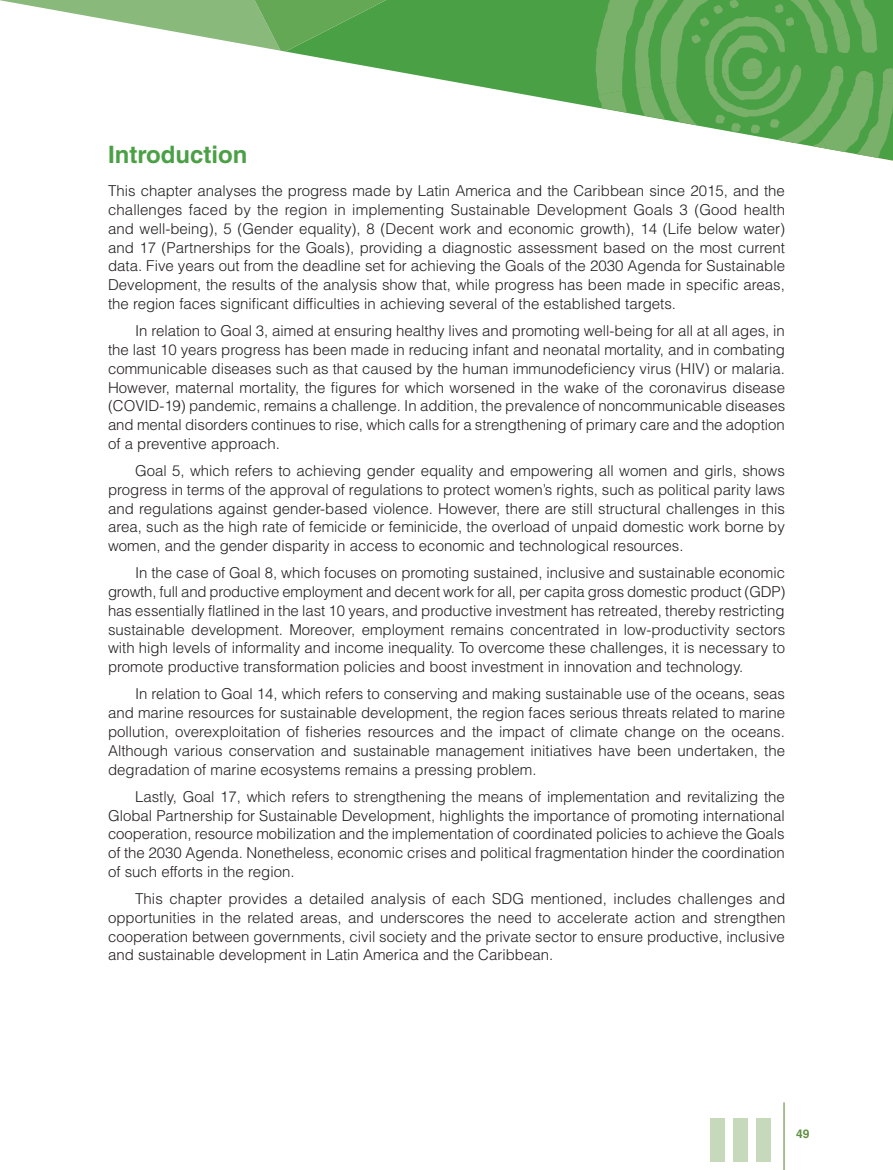
<style>
.page{position:relative;width:893px;height:1170px;background:#fff}
.page>*{position:absolute;margin:0;border:0;box-sizing:border-box;transform-origin:0 0}
.t1{font:900 60px "Helvetica LT Std";color:#c6d9bb}
._02_subtitulo_ABC{font:700 24px "Helvetica LT Std";color:#4aa045}
._06_texto{font:300 15px/18.8px "Helvetica LT Std";color:#231f20;text-align:justify}
._06_texto_primero{font:300 15px/18.8px "Helvetica LT Std";color:#231f20;text-align:justify}
.t2{font:700 12px "Helvetica LT Std";color:#619143}
</style>
<div class="page">
<svg style="left:0;top:0;width:893px;height:161px"></svg>
<hr style="left:783px;top:1102px;width:2px;height:67px;background:#619143">
<h1 class="_02_subtitulo_ABC" style="left:108px;top:140px;width:141px">Introduction</h1>
<p class="_06_texto_primero" style="left:108px;top:181px;width:679px">This chapter analyses the progress made by Latin America and the Caribbean since 2015, and the challenges faced by the region in implementing Sustainable Development Goals 3 (Good health and well-being), 5 (Gender equality), 8 (Decent work and economic growth), 14 (Life below water) and 17 (Partnerships for the Goals), providing a diagnostic assessment based on the most current data. Five years out from the deadline set for achieving the Goals of the 2030 Agenda for Sustainable Development, the results of the analysis show that, while progress has been made in specific areas, the region faces significant difficulties in achieving several of the established targets.</p>
<p class="_06_texto" style="left:108px;top:321px;width:679px;text-indent:27px">In relation to Goal 3, aimed at ensuring healthy lives and promoting well-being for all at all ages, in the last 10 years progress has been made in reducing infant and neonatal mortality, and in combating communicable diseases such as that caused by the human immunodeficiency virus (HIV) or malaria.<br>However, maternal mortality, the figures for which worsened in the wake of the coronavirus disease (COVID-19) pandemic, remains a challenge. In addition, the prevalence of noncommunicable diseases and mental disorders continues to rise, which calls for a strengthening of primary care and the adoption of a preventive approach.</p>
<p class="_06_texto" style="left:108px;top:461px;width:678px;text-indent:27px">Goal 5, which refers to achieving gender equality and empowering all women and girls, shows progress in terms of the approval of regulations to protect women’s rights, such as political parity laws and regulations against gender-based violence. However, there are still structural challenges in this area, such as the high rate of femicide or feminicide, the overload of unpaid domestic work borne by women, and the gender disparity in access to economic and technological resources.</p>
<p class="_06_texto" style="left:108px;top:563px;width:679px;text-indent:27px">In the case of Goal 8, which focuses on promoting sustained, inclusive and sustainable economic growth, full and productive employment and decent work for all, per capita gross domestic product (GDP) has essentially flatlined in the last 10 years, and productive investment has retreated, thereby restricting sustainable development. Moreover, employment remains concentrated in low-productivity sectors with high levels of informality and income inequality. To overcome these challenges, it is necessary to promote productive transformation policies and boost investment in innovation and technology.</p>
<p class="_06_texto" style="left:108px;top:684px;width:678px;text-indent:27px">In relation to Goal 14, which refers to conserving and making sustainable use of the oceans, seas and marine resources for sustainable development, the region faces serious threats related to marine pollution, overexploitation of fisheries resources and the impact of climate change on the oceans.<br>Although various conservation and sustainable management initiatives have been undertaken, the degradation of marine ecosystems remains a pressing problem.</p>
<p class="_06_texto" style="left:108px;top:786px;width:678px;text-indent:27px">Lastly, Goal 17, which refers to strengthening the means of implementation and revitalizing the Global Partnership for Sustainable Development, highlights the importance of promoting international cooperation, resource mobilization and the implementation of coordinated policies to achieve the Goals of the 2030 Agenda. Nonetheless, economic crises and political fragmentation hinder the coordination of such efforts in the region.</p>
<p class="_06_texto" style="left:108px;top:889px;width:679px;text-indent:27px">This chapter provides a detailed analysis of each SDG mentioned, includes challenges and opportunities in the related areas, and underscores the need to accelerate action and strengthen cooperation between governments, civil society and the private sector to ensure productive, inclusive and sustainable development in Latin America and the Caribbean.</p>
<p class="t1" style="left:705px;top:1100px;width:72px">III</p>
<p class="t2" style="left:796px;top:1126px;width:15px">49</p>
</div>
